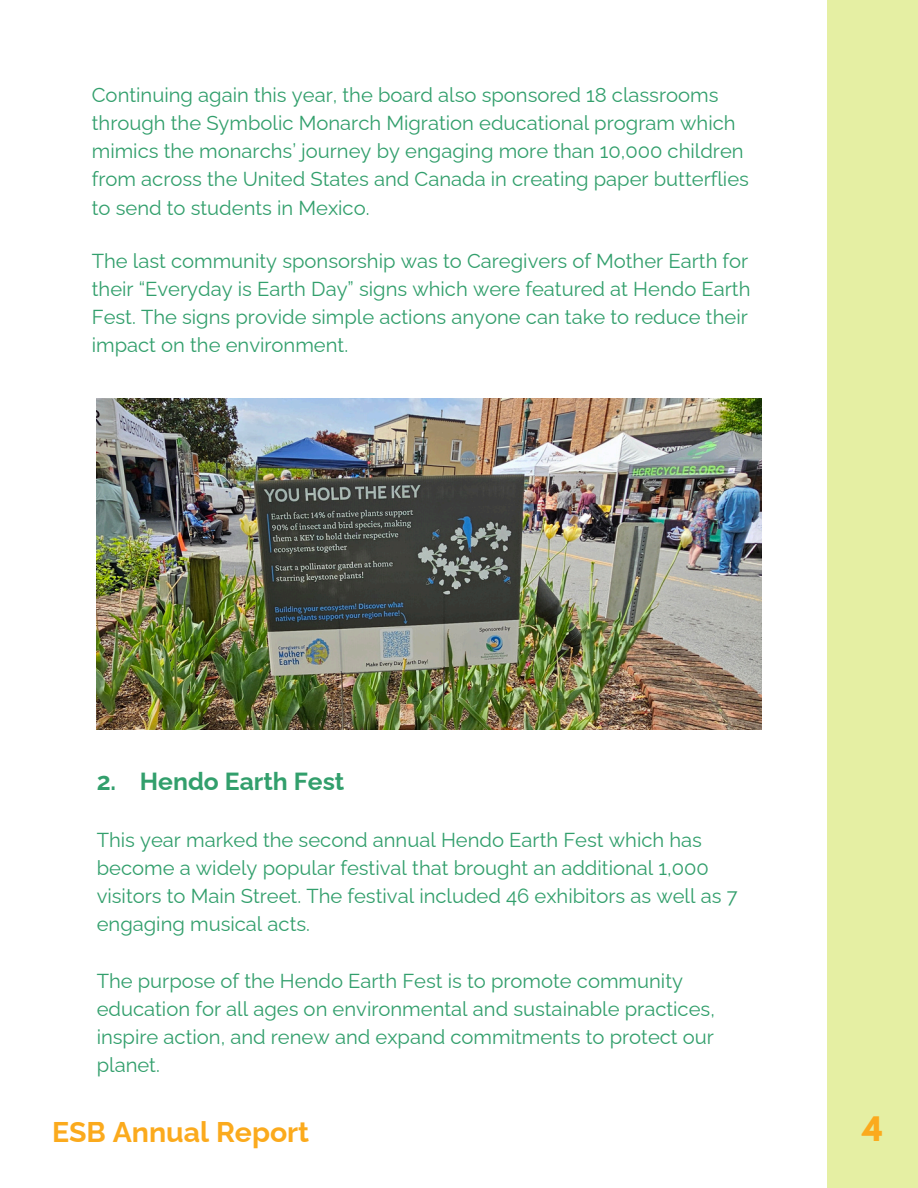
<style>
.page{position:relative;width:918px;height:1188px;background:#e5efa3}
.page>*{position:absolute;margin:0;border:0;box-sizing:border-box;transform-origin:0 0}
.t1{font:700 29.85px "League Spartan";color:#fbaa1d}
.t2{font:700 28.5px "Raleway";color:#fbaa1d}
.t3{font:700 24.75px "Raleway";color:#329f6c}
.t4{font:20.25px/28.2px "Raleway";color:#329f6c}
</style>
<div class="page">
<div style="left:0;top:0;width:826px;height:1188px;background:#fff"></div>
<img style="left:97px;top:398px;width:665px;height:331px">
<p class="t4" style="left:92px;top:81px;width:659px">Continuing again this year, the board also sponsored 18 classrooms through the Symbolic Monarch Migration educational program which mimics the monarchs’ journey by engaging more than 10,000 children from across the United States and Canada in creating paper butterflies to send to students in Mexico.</p>
<h2 class="t4" style="left:92px;top:247px;width:660px">The last community sponsorship was to Caregivers of Mother Earth for their “Everyday is Earth Day” signs which were featured at Hendo Earth Fest. The signs provide simple actions anyone can take to reduce their impact on the environment.</h2>
<p class="t3" style="left:97px;top:766px;width:249px">2. Hendo Earth Fest</p>
<p class="t4" style="left:97px;top:826px;width:642px">This year marked the second annual Hendo Earth Fest which has become a widely popular festival that brought an additional 1,000 visitors to Main Street. The festival included 46 exhibitors as well as 7 engaging musical acts.</p>
<h1 class="t4" style="left:97px;top:966px;width:620px">The purpose of the Hendo Earth Fest is to promote community education for all ages on environmental and sustainable practices, inspire action, and renew and expand commitments to protect our planet.</h1>
<p class="t2" style="left:52px;top:1115px;width:259px">ESB Annual Report</p>
<p class="t1" style="left:863px;top:1114px;width:21px">4</p>
</div>
